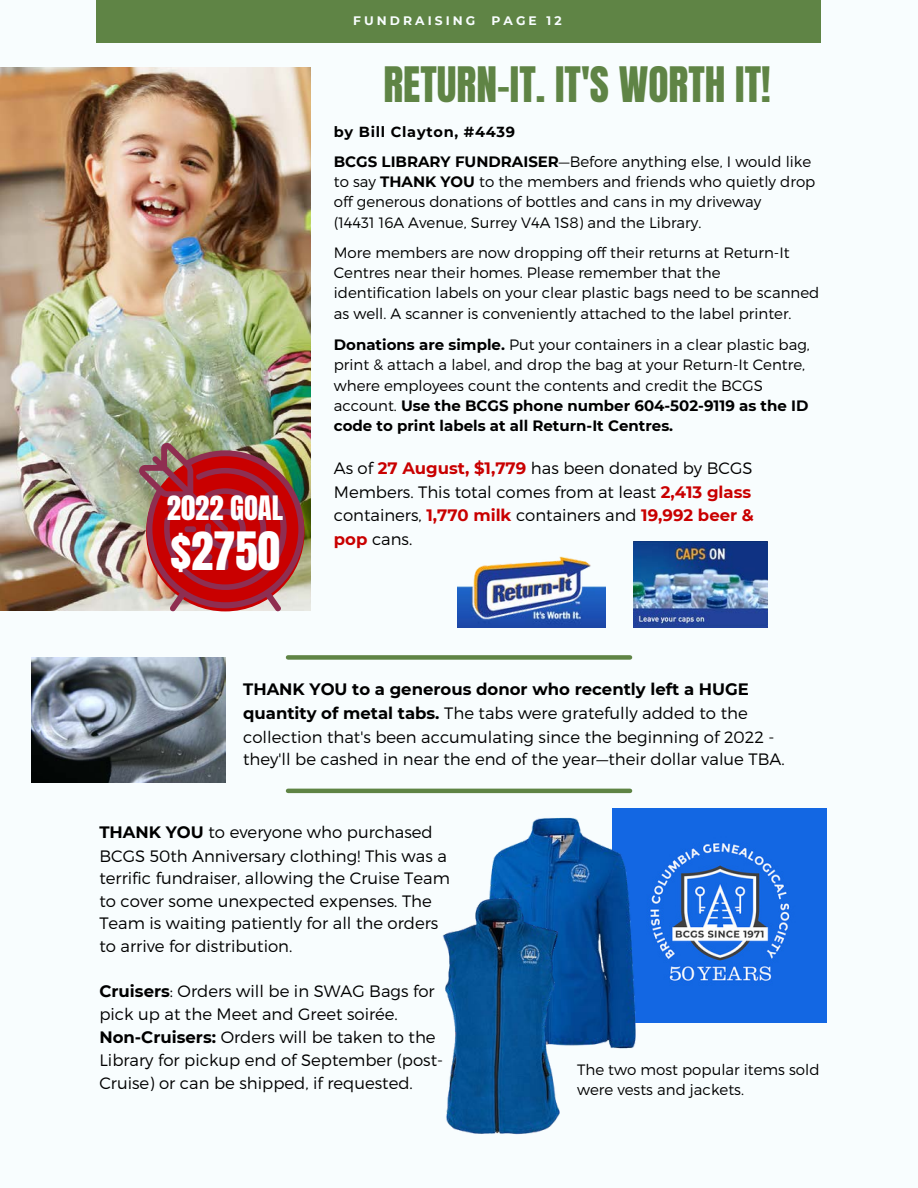
<style>
.page{position:relative;width:918px;height:1188px;background:#f8fdfe}
.page>*{position:absolute;margin:0;border:0;box-sizing:border-box;transform-origin:0 0}
.t1{font:45px "Anton";color:#fff}
.t2{font:41.55px "Anton";color:#5f8445}
.t3{font:28.65px "Anton";color:#fff}
.t4{font:300 16.5px/22.8px "Montserrat";color:#000}
.t5{font:300 15px/20.2px "Montserrat";color:#000}
.t6{font:700 14.55px "Montserrat";letter-spacing:.05em;color:#000}
.t7{font:700 12.3px "Montserrat";letter-spacing:.25em;color:#f8fdfe}
.s1{font-weight:700}
.s2{font-weight:700;color:#c90000}
</style>
<div class="page">
<img style="left:0;top:67px;width:310px;height:544px">
<div style="left:288px;top:655px;width:342px;height:5px;background:#5f8445"></div>
<hr style="left:288px;top:789px;width:342px;height:4px;background:#5f8445">
<div style="left:97px;top:0;width:724px;height:43px;background:#5f8445"></div>
<img style="left:457px;top:556px;width:149px;height:71px">
<img style="left:634px;top:542px;width:134px;height:85px">
<img style="left:139px;top:443px;width:165px;height:168px">
<img style="left:674px;top:809px;width:152px;height:214px">
<img style="left:490px;top:808px;width:184px;height:241px">
<img style="left:443px;top:888px;width:170px;height:247px">
<img style="left:32px;top:657px;width:193px;height:125px">
<p class="t7" style="left:353px;top:13px;width:124px">FUNDRAISING</p>
<p class="t7" style="left:491px;top:13px;width:72px">PAGE 12</p>
<h2 class="t2" style="left:383px;top:55px;width:389px">RETURN-IT. IT'S WORTH IT!</h2>
<h3 class="t3" style="left:167px;top:488px;width:118px">2022 GOAL</h3>
<h1 class="t1" style="left:170px;top:519px;width:111px">$2750</h1>
<p class="t6" style="left:334px;top:123px;width:183px">by Bill Clayton, #4439</p>
<p class="t5" style="left:334px;top:151px;width:483px"><span class="s1">BCGS LIBRARY FUNDRAISER</span>—Before anything else, I would like to say <span class="s1">THANK YOU</span> to the members and friends who quietly drop off generous donations of bottles and cans in my driveway<br>(14431 16A Avenue, Surrey V4A 1S8) and the Library.</p>
<p class="t5" style="left:334px;top:242px;width:487px">More members are now dropping off their returns at Return-It Centres near their homes. Please remember that the identification labels on your clear plastic bags need to be scanned as well. A scanner is conveniently attached to the label printer.</p>
<p class="t5" style="left:334px;top:334px;width:478px"><span class="s1">Donations are simple.</span> Put your containers in a clear plastic bag, print &amp; attach a label, and drop the bag at your Return-It Centre, where employees count the contents and credit the BCGS account. <span class="s1">Use the BCGS phone number 604-502-9119 as the ID code to print labels at all Return-It Centres.</span></p>
<p class="t4" style="left:334px;top:455px;width:422px;line-height:23.7px">As of <span class="s2">27 August, $1,779</span> has been donated by BCGS Members. This total comes from at least <span class="s2">2,413 glass </span>containers, <span class="s2">1,770 milk</span> containers and <span class="s2">19,992 beer &amp; pop</span> cans.</p>
<p class="t4" style="left:243px;top:677px;width:543px;line-height:23.2px"><span class="s1">THANK YOU to a generous donor who recently left a HUGE quantity of metal tabs.</span> The tabs were gratefully added to the collection that's been accumulating since the beginning of 2022 - they'll be cashed in near the end of the year—their dollar value TBA.</p>
<p class="t4" style="left:99px;top:820px;width:352px"><span class="s1">THANK YOU</span> to everyone who purchased BCGS 50th Anniversary clothing! This was a terrific fundraiser, allowing the Cruise Team to cover some unexpected expenses. The Team is waiting patiently for all the orders to arrive for distribution.</p>
<p class="t4" style="left:99px;top:978px;width:345px"><span class="s1">Cruisers</span>: Orders will be in SWAG Bags for pick up at the Meet and Greet soirée.<br><span class="s1">Non-Cruisers:</span> Orders will be taken to the Library for pickup end of September (post-Cruise) or can be shipped, if requested.</p>
<p class="t5" style="left:577px;top:1059px;width:244px">The two most popular items sold were vests and jackets.</p>
</div>
